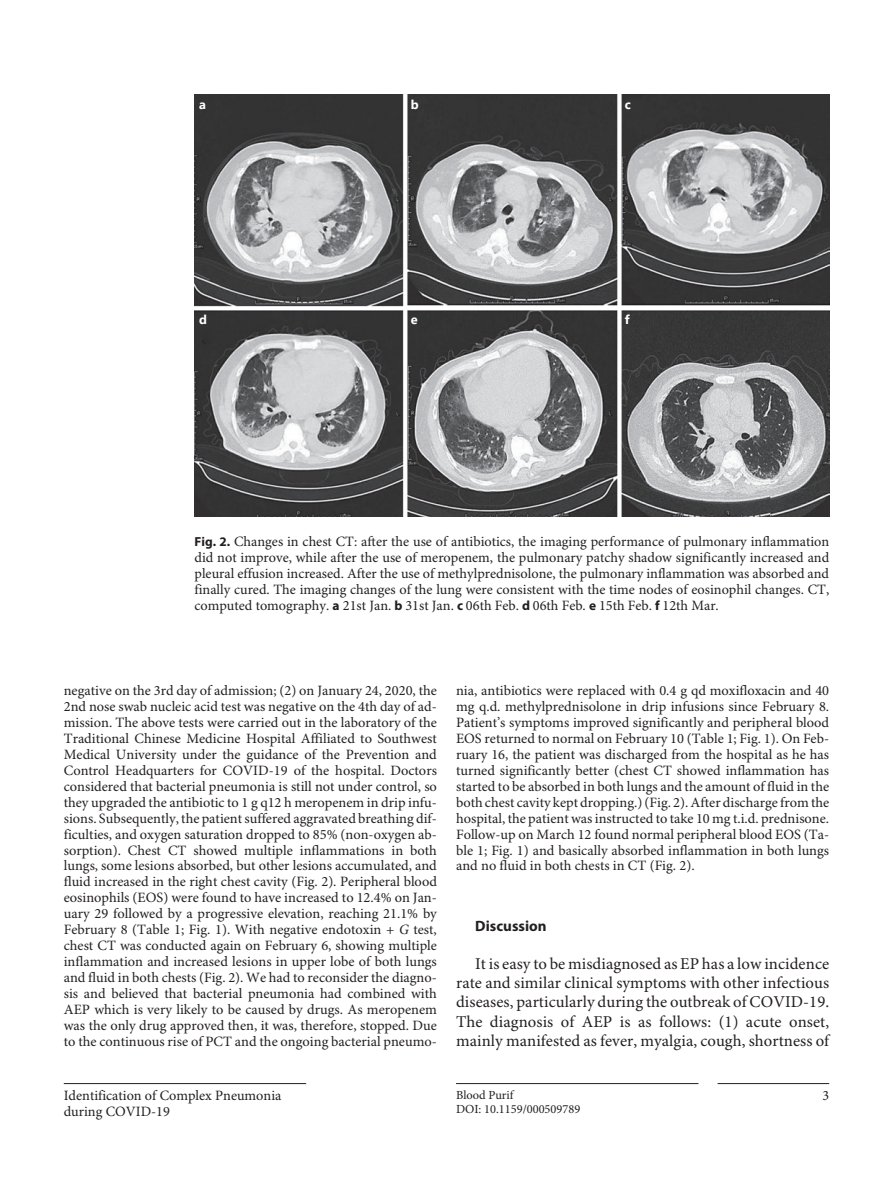
<style>
.page{position:relative;width:893px;height:1191px;background:#fff}
.page>*{position:absolute;margin:0;border:0;box-sizing:border-box;transform-origin:0 0}
.t1{font:16.5px/19px "Minion Pro";letter-spacing:.005em;color:#231f20;text-align:justify}
.t2{font:700 15px "Myriad Pro";letter-spacing:.005em;color:#231f20}
.t3{font:14.25px/15.9px "Minion Pro";color:#231f20;text-align:justify}
.t4{font:700 12.75px "Segoe UI";color:#fff}
.t5{font:12.3px "Minion Pro";color:#231f20}
.s1{font-family:"Myriad Pro";font-weight:700;font-size:13.2px}
.s2{font-family:"Myriad Pro";font-weight:700;font-size:13.35px}
.s3{font-style:italic}
</style>
<div class="page">
<hr style="left:718px;top:1083px;width:111px;height:1px;background:#231f20">
<hr style="left:456px;top:1083px;width:242px;height:1px;background:#231f20">
<hr style="left:64px;top:1083px;width:242px;height:1px;background:#231f20">
<img style="left:194px;top:94px;width:635px;height:422px">
<p class="t4" style="left:199px;top:93px;width:8px">a</p>
<p class="t4" style="left:411px;top:93px;width:9px">b</p>
<p class="t4" style="left:625px;top:93px;width:8px">c</p>
<p class="t4" style="left:199px;top:307px;width:9px">d</p>
<p class="t4" style="left:411px;top:307px;width:8px">e</p>
<p class="t4" style="left:625px;top:307px;width:6px">f</p>
<p class="t3" style="left:195px;top:534px;width:636px"><span class="s1">Fig. 2.</span> Changes in chest CT: after the use of antibiotics, the imaging performance of pulmonary inflammation did not improve, while after the use of meropenem, the pulmonary patchy shadow significantly increased and pleural effusion increased. After the use of methylprednisolone, the pulmonary inflammation was absorbed and finally cured. The imaging changes of the lung were consistent with the time nodes of eosinophil changes. CT, computed tomography. <span class="s2">a</span> 21st Jan. <span class="s2">b</span> 31st Jan. <span class="s2">c</span> 06th Feb. <span class="s2">d</span> 06th Feb. <span class="s2">e</span> 15th Feb. <span class="s2">f</span> 12th Mar.</p>
<p class="t3" style="left:64px;top:683px;width:375px">negative on the 3rd day of admission; (2) on January 24, 2020, the 2nd nose swab nucleic acid test was negative on the 4th day of ad&shy;mission. The above tests were carried out in the laboratory of the Traditional Chinese Medicine Hospital Affiliated to Southwest Medical University under the guidance of the Prevention and Control Headquarters for COVID-19 of the hospital. Doctors considered that bacterial pneumonia is still not under control, so they upgraded the antibiotic to 1 g q12 h meropenem in drip infu&shy;sions. Subsequently, the patient suffered aggravated breathing dif&shy;ficulties, and oxygen saturation dropped to 85% (non-oxygen ab&shy;sorption). Chest CT showed multiple inflammations in both lungs, some lesions absorbed, but other lesions accumulated, and fluid increased in the right chest cavity (Fig. 2). Peripheral blood eosinophils (EOS) were found to have increased to 12.4% on Jan&shy;uary 29 followed by a progressive elevation, reaching 21.1% by February 8 (Table 1; Fig. 1). With negative endotoxin + <span class="s3">G</span> test, chest CT was conducted again on February 6, showing multiple inflammation and increased lesions in upper lobe of both lungs and fluid in both chests (Fig. 2). We had to reconsider the diagno&shy;sis and believed that bacterial pneumonia had combined with AEP which is very likely to be caused by drugs. As meropenem was the only drug approved then, it was, therefore, stopped. Due to the continuous rise of PCT and the ongoing bacterial pneumo-</p>
<p class="t3" style="left:456px;top:683px;width:375px">nia, antibiotics were replaced with 0.4 g qd moxifloxacin and 40 mg q.d. methylprednisolone in drip infusions since February 8.<br>Patient’s symptoms improved significantly and peripheral blood EOS returned to normal on February 10 (Table 1; Fig. 1). On Feb&shy;ruary 16, the patient was discharged from the hospital as he has turned significantly better (chest CT showed inflammation has started to be absorbed in both lungs and the amount of fluid in the both chest cavity kept dropping.) (Fig. 2). After discharge from the hospital, the patient was instructed to take 10 mg t.i.d. prednisone.<br>Follow-up on March 12 found normal peripheral blood EOS (Ta&shy;ble 1; Fig. 1) and basically absorbed inflammation in both lungs and no fluid in both chests in CT (Fig. 2).</p>
<p class="t2" style="left:475px;top:917px;width:73px">Discussion</p>
<p class="t1" style="left:456px;top:955px;width:375px;text-indent:19px">It is easy to be misdiagnosed as EP has a low incidence rate and similar clinical symptoms with other infectious diseases, particularly during the outbreak of COVID-19.<br>The diagnosis of AEP is as follows: (1) acute onset, mainly manifested as fever, myalgia, cough, shortness of</p>
<p class="t3" style="left:64px;top:1088px;width:219px">Identification of Complex Pneumonia during COVID-19</p>
<p class="t5" style="left:456px;top:1087px;width:59px">Blood Purif</p>
<p class="t3" style="left:822px;top:1088px;width:8px">3</p>
<p class="t5" style="left:456px;top:1101px;width:126px">DOI: 10.1159/000509789</p>
</div>
